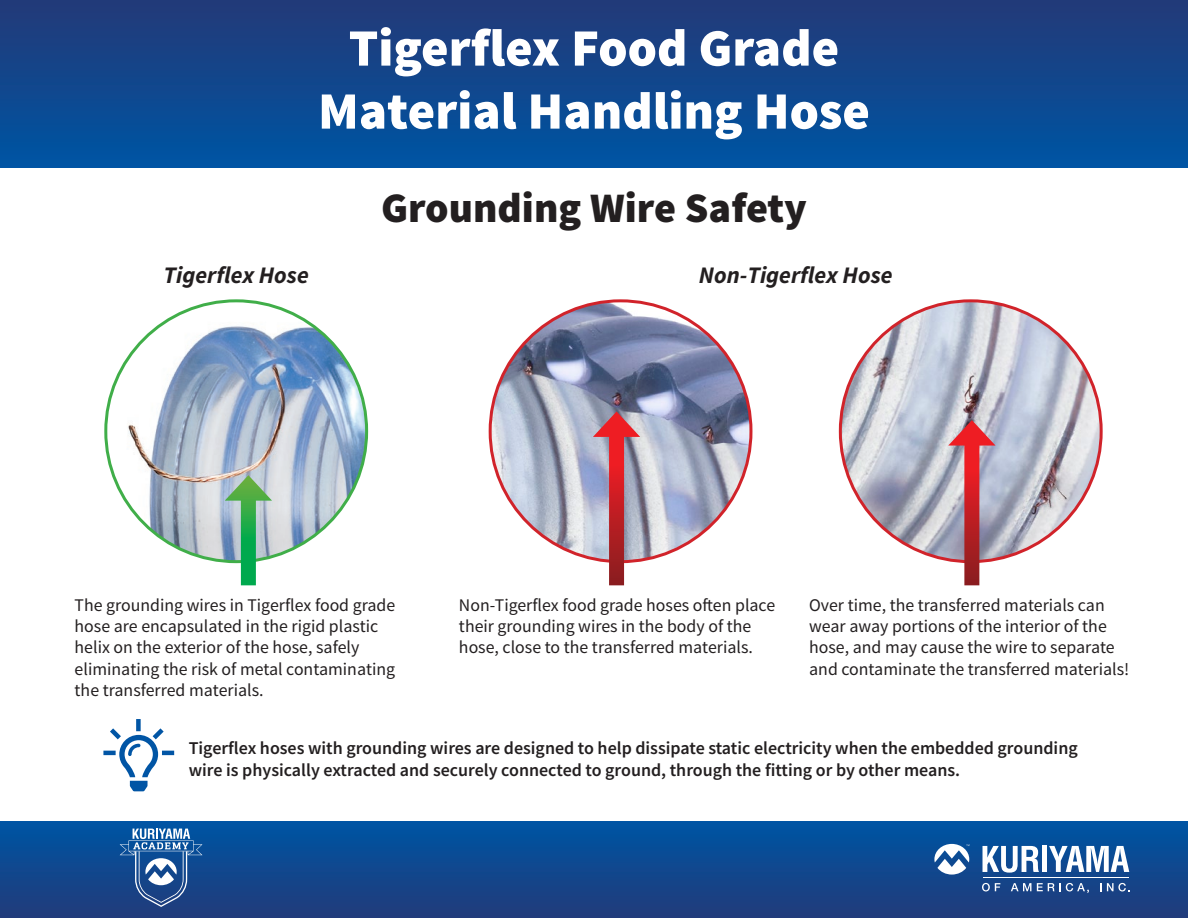
<style>
.page{position:relative;width:1188px;height:918px;background:#fff}
.page>*{position:absolute;margin:0;border:0;box-sizing:border-box;transform-origin:0 0}
.t1{font:900 52.5px/63px "Source Sans Pro";color:#fff;text-align:center}
.t2{font:900 42px "Source Sans Pro";color:#231f20}
.t3{font:italic 700 23.7px "Source Sans Pro";color:#231f20}
.t4{font:600 18px/21.6px "Source Sans Pro";color:#231f20}
.t5{font:17.85px/21.3px "Source Sans Pro";color:#231f20}
</style>
<div class="page">
<div style="left:0;top:0;width:1188px;height:167px;background:linear-gradient(to bottom,#243977,#0054a3)"></div>
<div style="left:0;top:822px;width:1188px;height:96px;background:linear-gradient(to bottom,#0055a3,#213b7a)"></div>
<svg style="left:934px;top:844px;width:35px;height:31px"></svg>
<hr style="left:983px;top:877px;width:146px;height:1px;background:#fff">
<svg style="left:983px;top:846px;width:56px;height:27px"></svg>
<div style="left:1042px;top:846px;width:5px;height:26px;background:#fff"></div>
<svg style="left:1049px;top:846px;width:80px;height:26px"></svg>
<svg style="left:982px;top:883px;width:18px;height:8px"></svg>
<svg style="left:1011px;top:883px;width:20px;height:8px"></svg>
<svg style="left:1037px;top:883px;width:52px;height:10px"></svg>
<svg style="left:1100px;top:883px;width:29px;height:8px"></svg>
<svg style="left:120px;top:829px;width:82px;height:78px;background:#416da5"></svg>
<img style="left:840px;top:301px;width:261px;height:261px;border-radius:130px">
<img style="left:490px;top:301px;width:261px;height:261px;border-radius:130px">
<img style="left:106px;top:301px;width:261px;height:261px;border-radius:130px">
<svg style="left:241px;top:501px;width:15px;height:84px"></svg>
<svg style="left:225px;top:475px;width:47px;height:26px"></svg>
<svg style="left:609px;top:437px;width:15px;height:148px;background:#c11d22"></svg>
<svg style="left:593px;top:411px;width:47px;height:26px"></svg>
<svg style="left:964px;top:446px;width:15px;height:139px;background:#c12126"></svg>
<svg style="left:948px;top:420px;width:48px;height:26px"></svg>
<div style="left:136px;top:719px;width:5px;height:12px;background:#0155a5"></div>
<svg style="left:105px;top:724px;width:63px;height:67px"></svg>
<svg style="left:103px;top:751px;width:13px;height:4px"></svg>
<hr style="left:162px;top:751px;width:12px;height:4px;background:#0155a5">
<h1 class="t1" style="left:318px;top:19px;width:553px">Tigerflex Food Grade<br>Material Handling Hose</h1>
<p class="t2" style="left:381px;top:180px;width:427px">Grounding Wire Safety</p>
<p class="t3" style="left:164px;top:260px;width:147px">Tigerflex Hose</p>
<p class="t3" style="left:699px;top:260px;width:195px">Non-Tigerflex Hose</p>
<p class="t5" style="left:75px;top:594px;width:322px">The grounding wires in Tigerflex food grade hose are encapsulated in the rigid plastic helix on the exterior of the hose, safely eliminating the risk of metal contaminating the transferred materials.</p>
<p class="t5" style="left:459px;top:594px;width:318px">Non-Tigerflex food grade hoses often place their grounding wires in the body of the hose, close to the transferred materials.</p>
<p class="t5" style="left:809px;top:594px;width:322px">Over time, the transferred materials can wear away portions of the interior of the hose, and may cause the wire to separate and contaminate the transferred materials!</p>
<p class="t4" style="left:189px;top:737px;width:891px">Tigerflex hoses with grounding wires are designed to help dissipate static electricity when the embedded grounding wire is physically extracted and securely connected to ground, through the fitting or by other means.</p>
</div>
